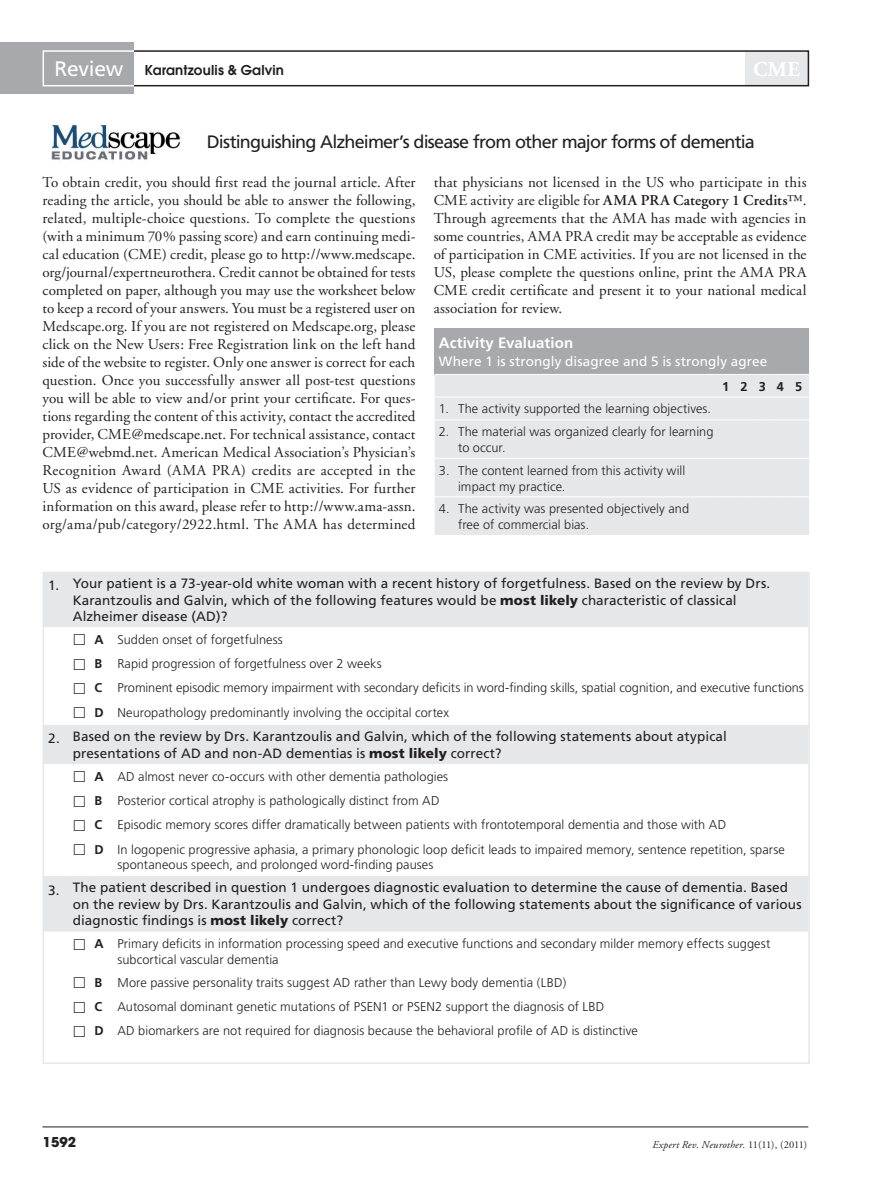
<style>
.page{position:relative;width:885px;height:1191px;background:#fff}
.page>*{position:absolute;margin:0;border:0;box-sizing:border-box;transform-origin:0 0}
.t1{font:700 21px "Adobe Garamond";color:#fff}
.CME_Article_title{font:18px "Frutiger";letter-spacing:-.045em;color:#231f20}
.CME_Bodyfirst{font:15px/18px "Adobe Garamond";letter-spacing:.01em;color:#231f20;text-align:justify}
.CME_Tabletitle{font:700 15px "Frutiger";letter-spacing:.005em;color:#fff}
.CME_Question{font:13.5px/16.5px "Frutiger";letter-spacing:.005em;color:#231f20}
.CME_Tabletitle-2{font:13.5px "Frutiger";letter-spacing:.01em;color:#fff}
.t2{font:600 13.5px "Avant Garde";letter-spacing:.015em;color:#231f20}
.tablesubhead{font:13.5px "Frutiger";color:#231f20}
.t3{font:700 13.5px "Avant Garde";color:#231f20}
.CME_Tabletext{font:300 12.75px/15.8px "Frutiger";letter-spacing:.005em;color:#231f20}
.tabletext{font:700 12.75px "Frutiger";color:#231f20}
.CME_Tabletext_bold{font:700 12.75px "Frutiger";color:#231f20}
.t4{font:italic 10.5px "Adobe Garamond";letter-spacing:.02em;color:#231f20}
.s1{font-family:"Frutiger";font-weight:400;font-size:21px;color:#fff}
.s2{font-weight:600}
.s3{font-weight:900}
.s4{font-style:normal}
</style>
<div class="page">
<div style="left:744px;top:52px;width:64px;height:33px;background:#e6e7e9"></div>
<hr style="left:42px;top:1126px;width:766px;height:1px;background:#231f20">
<div style="left:0;top:43px;width:134px;height:51px;background:#a8a9ad"></div>
<div style="left:43px;top:50px;width:92px;height:36px;background:#a8a9ad;border:2px solid #fff"></div>
<div style="left:133px;top:50px;width:676px;height:36px;border:2px solid #231f20"></div>
<div style="left:434px;top:328px;width:375px;height:46px;background:#a8a9ad"></div>
<div style="left:435px;top:375px;width:374px;height:160px;background:#e6e7e9"></div>
<svg style="left:435px;top:397px;width:19px;height:1px"></svg>
<hr style="left:454px;top:397px;width:263px;height:1px;background:#fff">
<svg style="left:717px;top:397px;width:92px;height:1px"></svg>
<svg style="left:435px;top:419px;width:19px;height:1px"></svg>
<hr style="left:454px;top:419px;width:263px;height:1px;background:#fff">
<svg style="left:717px;top:419px;width:92px;height:1px"></svg>
<svg style="left:435px;top:458px;width:19px;height:1px"></svg>
<hr style="left:454px;top:458px;width:263px;height:1px;background:#fff">
<svg style="left:717px;top:458px;width:92px;height:1px"></svg>
<svg style="left:435px;top:496px;width:19px;height:1px"></svg>
<hr style="left:454px;top:496px;width:263px;height:1px;background:#fff">
<svg style="left:717px;top:496px;width:92px;height:1px"></svg>
<img style="left:51px;top:124px;width:130px;height:36px">
<div style="left:46px;top:575px;width:760px;height:52px;background:#e6e7e9"></div>
<div style="left:43px;top:572px;width:766px;height:154px;border:2px solid #e6e7e9"></div>
<svg style="left:46px;top:931px;width:760px;height:1px"></svg>
<div style="left:43px;top:876px;width:766px;height:187px;border:2px solid #e6e7e9"></div>
<div style="left:44px;top:724px;width:764px;height:40px;background:#e6e7e9"></div>
<div style="left:44px;top:877px;width:764px;height:54px;background:#e6e7e9"></div>
<div style="left:43px;top:725px;width:766px;height:152px;border:2px solid #e6e7e9"></div>
<p class="t2" style="left:54px;top:61px;width:231px"><span class="s1">Review</span> Karantzoulis &amp; Galvin</p>
<h1 class="t1" style="left:753px;top:58px;width:48px">CME</h1>
<p class="CME_Article_title" style="left:207px;top:131px;width:549px">Distinguishing Alzheimer’s disease from other major forms of dementia</p>
<p class="CME_Bodyfirst" style="left:43px;top:173px;width:374px">To obtain credit, you should first read the journal article. After reading the article, you should be able to answer the following, related, multiple-choice questions. To complete the questions (with a minimum 70% passing score) and earn continuing medi&shy;cal education (CME) credit, please go to http://www.medscape. org/journal/expertneurothera. Credit cannot be obtained for tests completed on paper, although you may use the worksheet below to keep a record of your answers. You must be a registered user on Medscape.org. If you are not registered on Medscape.org, please click on the New Users: Free Registration link on the left hand side of the website to register. Only one answer is correct for each question. Once you successfully answer all post-test questions you will be able to view and/or print your certificate. For ques&shy;tions regarding the content of this activity, contact the accredited provider, CME@medscape.net. For technical assistance, contact CME@webmd.net. American Medical Association’s Physician’s Recognition Award (AMA PRA) credits are accepted in the US as evidence of participation in CME activities. For further information on this award, please refer to http://www.ama-assn. org/ama/pub/category/2922.html. The AMA has determined</p>
<p class="CME_Bodyfirst" style="left:433px;top:173px;width:374px">that physicians not licensed in the US who participate in this CME activity are eligible for <span class="s2">AMA PRA Category 1 Credits</span>™.<br>Through agreements that the AMA has made with agencies in some countries, AMA PRA credit may be acceptable as evidence of participation in CME activities. If you are not licensed in the US, please complete the questions online, print the AMA PRA CME credit certificate and present it to your national medical association for review.</p>
<p class="CME_Tabletitle" style="left:439px;top:334px;width:136px">Activity Evaluation</p>
<p class="CME_Tabletitle-2" style="left:439px;top:353px;width:330px">Where 1 is strongly disagree and 5 is strongly agree</p>
<p class="CME_Tabletext_bold" style="left:722px;top:379px;width:9px">1</p>
<p class="CME_Tabletext_bold" style="left:740px;top:379px;width:9px">2</p>
<p class="CME_Tabletext_bold" style="left:758px;top:379px;width:9px">3</p>
<p class="CME_Tabletext_bold" style="left:776px;top:379px;width:9px">4</p>
<p class="CME_Tabletext_bold" style="left:795px;top:379px;width:9px">5</p>
<p class="CME_Tabletext" style="left:439px;top:401px;width:12px">1.</p>
<p class="CME_Tabletext" style="left:458px;top:401px;width:254px">The activity supported the learning objectives.</p>
<p class="CME_Tabletext" style="left:439px;top:424px;width:12px">2.</p>
<p class="CME_Tabletext" style="left:458px;top:424px;width:257px">The material was organized clearly for learning to occur.</p>
<p class="CME_Tabletext" style="left:439px;top:463px;width:12px">3.</p>
<p class="CME_Tabletext" style="left:458px;top:463px;width:228px">The content learned from this activity will impact my practice.</p>
<p class="CME_Tabletext" style="left:439px;top:501px;width:12px">4.</p>
<p class="CME_Tabletext" style="left:458px;top:501px;width:232px">The activity was presented objectively and free of commercial bias.</p>
<p class="tablesubhead" style="left:48px;top:577px;width:12px">1.</p>
<p class="CME_Question" style="left:73px;top:575px;width:699px">Your patient is a 73-year-old white woman with a recent history of forgetfulness. Based on the review by Drs.<br>Karantzoulis and Galvin, which of the following features would be <span class="s3">most likely</span> characteristic of classical<br>Alzheimer disease (AD)?</p>
<p class="tabletext" style="left:95px;top:632px;width:11px">A</p>
<p class="CME_Tabletext" style="left:117px;top:631px;width:167px">Sudden onset of forgetfulness</p>
<p class="tabletext" style="left:95px;top:656px;width:9px">B</p>
<p class="CME_Tabletext" style="left:117px;top:656px;width:266px">Rapid progression of forgetfulness over 2 weeks</p>
<p class="tabletext" style="left:95px;top:680px;width:9px">C</p>
<p class="CME_Tabletext" style="left:117px;top:680px;width:687px">Prominent episodic memory impairment with secondary deficits in word-finding skills, spatial cognition, and executive functions</p>
<p class="tabletext" style="left:95px;top:705px;width:11px">D</p>
<p class="CME_Tabletext" style="left:117px;top:704px;width:333px">Neuropathology predominantly involving the occipital cortex</p>
<p class="tablesubhead" style="left:48px;top:731px;width:13px">2.</p>
<p class="CME_Question" style="left:73px;top:728px;width:655px">Based on the review by Drs. Karantzoulis and Galvin, which of the following statements about atypical presentations of AD and non-AD dementias is <span class="s3">most likely</span> correct?</p>
<p class="tabletext" style="left:95px;top:768px;width:11px">A</p>
<p class="CME_Tabletext" style="left:117px;top:768px;width:332px">AD almost never co-occurs with other dementia pathologies</p>
<p class="tabletext" style="left:95px;top:793px;width:9px">B</p>
<p class="CME_Tabletext" style="left:117px;top:793px;width:323px">Posterior cortical atrophy is pathologically distinct from AD</p>
<p class="tabletext" style="left:95px;top:817px;width:9px">C</p>
<p class="CME_Tabletext" style="left:117px;top:817px;width:610px">Episodic memory scores differ dramatically between patients with frontotemporal dementia and those with AD</p>
<p class="tabletext" style="left:95px;top:841px;width:11px">D</p>
<p class="CME_Tabletext" style="left:117px;top:841px;width:669px">In logopenic progressive aphasia, a primary phonologic loop deficit leads to impaired memory, sentence repetition, sparse spontaneous speech, and prolonged word-finding pauses</p>
<p class="tablesubhead" style="left:48px;top:882px;width:13px">3.</p>
<p class="CME_Question" style="left:73px;top:879px;width:730px">The patient described in question 1 undergoes diagnostic evaluation to determine the cause of dementia. Based on the review by Drs. Karantzoulis and Galvin, which of the following statements about the significance of various diagnostic findings is <span class="s3">most likely</span> correct?</p>
<p class="tabletext" style="left:95px;top:936px;width:11px">A</p>
<p class="CME_Tabletext" style="left:117px;top:936px;width:654px">Primary deficits in information processing speed and executive functions and secondary milder memory effects suggest subcortical vascular dementia</p>
<p class="tabletext" style="left:95px;top:974px;width:9px">B</p>
<p class="CME_Tabletext" style="left:117px;top:974px;width:450px">More passive personality traits suggest AD rather than Lewy body dementia (LBD)</p>
<p class="tabletext" style="left:95px;top:999px;width:9px">C</p>
<p class="CME_Tabletext" style="left:117px;top:999px;width:488px">Autosomal dominant genetic mutations of PSEN1 or PSEN2 support the diagnosis of LBD</p>
<p class="tabletext" style="left:95px;top:1023px;width:11px">D</p>
<p class="CME_Tabletext" style="left:117px;top:1023px;width:522px">AD biomarkers are not required for diagnosis because the behavioral profile of AD is distinctive</p>
<p class="t3" style="left:43px;top:1133px;width:35px">1592</p>
<p class="t4" style="left:652px;top:1138px;width:156px">Expert Rev. Neurother. <span class="s4">11(11), (2011)</span></p>
</div>
